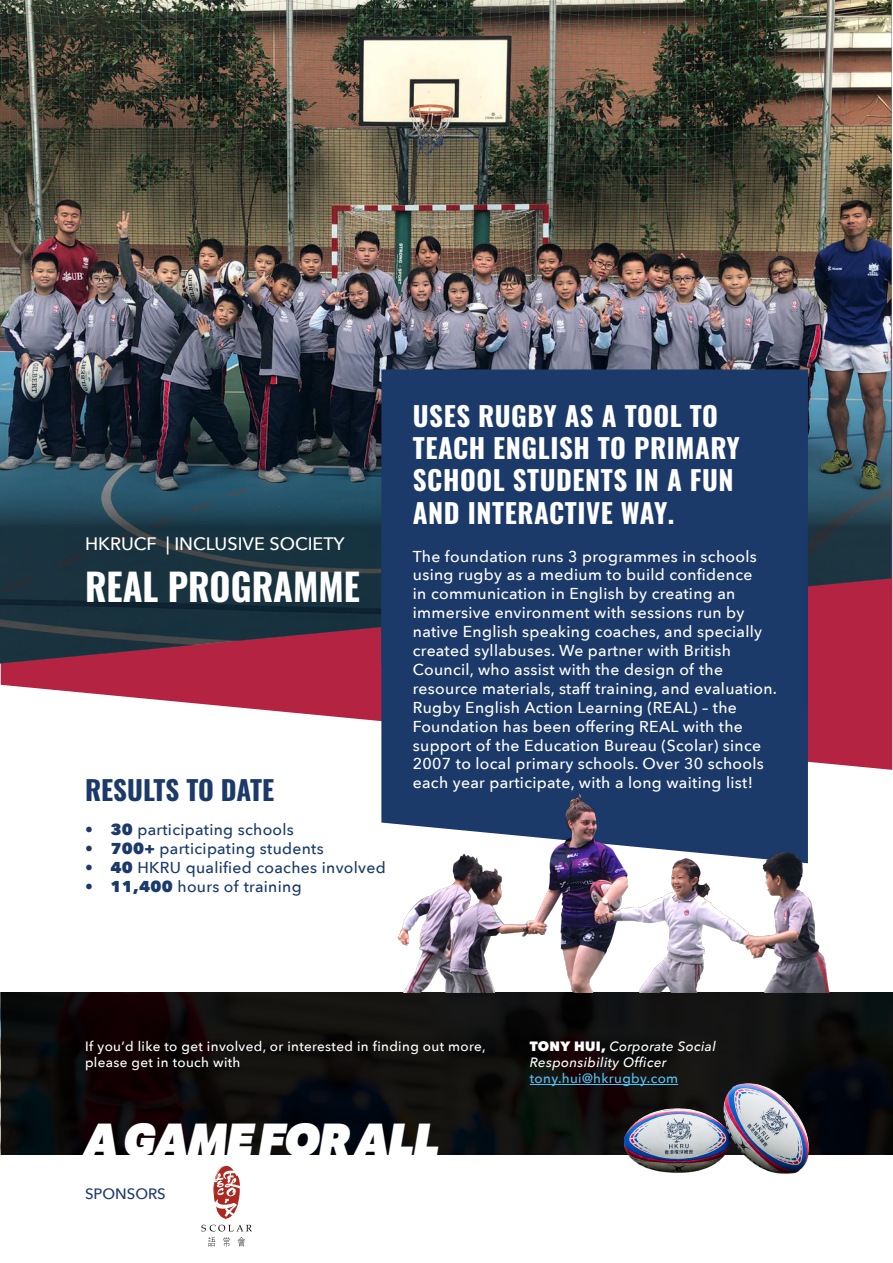
<style>
.page{position:relative;width:893px;height:1263px;background:#fff}
.page>*{position:absolute;margin:0;border:0;box-sizing:border-box;transform-origin:0 0}
.t1{font:italic 800 45px "LFT Etica Display";color:#fff}
.t2{font:700 37.5px "Oswald";color:#fff;scale:.96 1}
.t3{font:700 27px/32.4px "Oswald";letter-spacing:.02em;color:#fff}
.t4{font:700 27px "Oswald";color:#1b3a69}
.t5{font:500 18px "Avenir Next";color:#fff}
.t6{font:500 15.75px/18.9px "Avenir Next";letter-spacing:.02em;color:#fff}
.t7{font:500 15.75px "Avenir Next";letter-spacing:.02em;color:#1b3a69}
.t8{font:500 15px "Avenir Next";color:#1b3a69}
.t9{font:500 13.5px/16.2px "Avenir Next";letter-spacing:.025em;color:#fff}
.t10{font:italic 500 13.5px/16.2px "Avenir Next";letter-spacing:.025em;color:#fff}
.t11{font:500 13.5px "Avenir Next";letter-spacing:.025em;color:#52c3f1}
.s1{font-weight:800}
.s2{font-weight:800;font-style:normal}
</style>
<div class="page">
<svg style="left:1px;top:346px;width:891px;height:424px"></svg>
<img style="left:0;top:0;width:891px;height:663px">
<div style="left:1px;top:993px;width:891px;height:162px;background:linear-gradient(to bottom,#140e0c,#09090c)"></div>
<img style="left:463px;top:993px;width:430px;height:181px">
<hr style="left:530px;top:1084px;width:148px;height:1px;background:#52c3f1">
<svg style="left:201px;top:1225px;width:51px;height:6px"></svg>
<svg style="left:208px;top:1237px;width:7px;height:9px"></svg>
<svg style="left:223px;top:1237px;width:7px;height:10px"></svg>
<svg style="left:238px;top:1237px;width:7px;height:10px"></svg>
<svg style="left:213px;top:1165px;width:27px;height:54px"></svg>
<div style="left:381px;top:369px;width:427px;height:158px;background:#1b3a69"></div>
<div style="left:381px;top:527px;width:427px;height:227px;background:#1b3a69"></div>
<img style="left:299px;top:754px;width:541px;height:239px">
<p class="t5" style="left:85px;top:532px;width:261px">HKRUCF | INCLUSIVE SOCIETY</p>
<h2 class="t2" style="left:85px;top:567px;width:288px">REAL PROGRAMME</h2>
<h3 class="t4" style="left:85px;top:776px;width:191px">RESULTS TO DATE</h3>
<p class="t7" style="left:85px;top:820px;width:210px">• <span class="s1">30</span> participating schools</p>
<p class="t7" style="left:85px;top:838px;width:240px">• <span class="s1">700+</span> participating students</p>
<p class="t7" style="left:85px;top:857px;width:302px">• <span class="s1">40</span> HKRU qualified coaches involved</p>
<p class="t7" style="left:85px;top:876px;width:218px">• <span class="s1">11,400</span> hours of training</p>
<h3 class="t3" style="left:413px;top:401px;width:329px">USES RUGBY AS A TOOL TO<br>TEACH ENGLISH TO PRIMARY<br>SCHOOL STUDENTS IN A FUN<br>AND INTERACTIVE WAY.</h3>
<p class="t6" style="left:413px;top:547px;width:365px">The foundation runs 3 programmes in schools using rugby as a medium to build confidence<br>in communication in English by creating an immersive environment with sessions run by native English speaking coaches, and specially created syllabuses. We partner with British Council, who assist with the design of the resource materials, staff training, and evaluation.<br>Rugby English Action Learning (REAL) – the Foundation has been offering REAL with the support of the Education Bureau (Scolar) since 2007 to local primary schools. Over 30 schools each year participate, with a long waiting list!</p>
<p class="t9" style="left:85px;top:1039px;width:402px">If you’d like to get involved, or interested in finding out more, please get in touch with</p>
<h1 class="t1" style="left:85px;top:1111px;width:357px">A GAME FOR ALL</h1>
<p class="t8" style="left:85px;top:1184px;width:82px">SPONSORS</p>
<p class="t10" style="left:530px;top:1039px;width:187px"><span class="s2">TONY HUI,</span> Corporate Social<br>Responsibility Officer</p>
<p class="t11" style="left:530px;top:1070px;width:150px">tony.hui@hkrugby.com</p>
</div>
